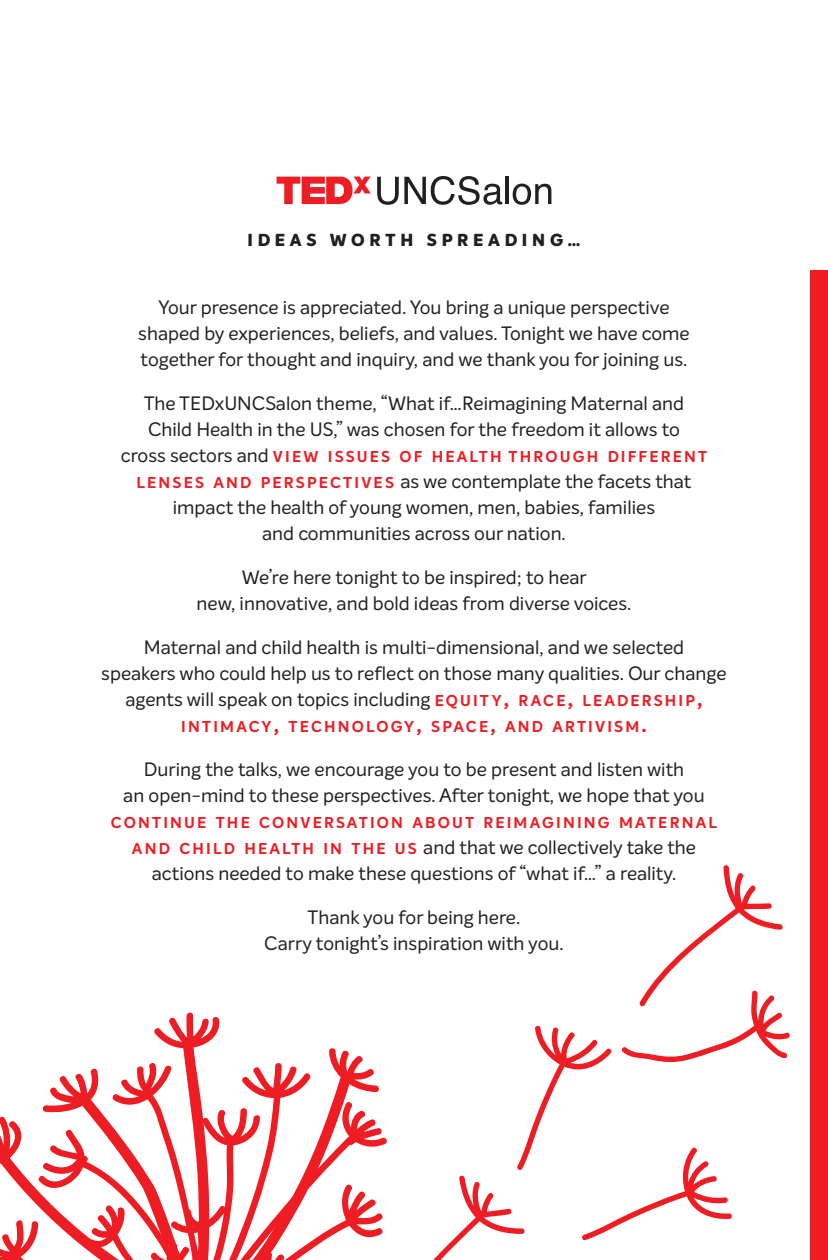
<style>
.page{position:relative;width:828px;height:1260px;background:#fff}
.page>*{position:absolute;margin:0;border:0;box-sizing:border-box;transform-origin:0 0}
.t1{font:19px/26px "Intelo Alt";color:#231f20;text-align:center}
.t2{font:800 17px "Intelo";letter-spacing:.275em;color:#231f20}
.t3{font:700 15.4px "Intelo";letter-spacing:.145em;color:#ee1d23}
.s1{font-family:"Intelo Alt";font-weight:400;font-size:19px;color:#231f20}
.s2{font-family:"Intelo";font-weight:700;font-size:15.4px;color:#ee1d23}
.s3{font-family:"Intelo";font-weight:700;font-size:22px;color:#ee1d23}
.s4{font-size:22px}
</style>
<div class="page">
<div style="left:810px;top:270px;width:18px;height:990px;background:#ee1d23"></div>
<svg style="left:154px;top:1012px;width:209px;height:49px"></svg>
<svg style="left:0;top:1061px;width:387px;height:199px"></svg>
<svg style="left:99px;top:1204px;width:200px;height:56px"></svg>
<svg style="left:433px;top:865px;width:357px;height:395px"></svg>
<svg style="left:277px;top:177px;width:94px;height:27px"></svg>
<svg style="left:377px;top:176px;width:125px;height:29px"></svg>
<hr style="left:506px;top:177px;width:3px;height:27px;background:#231f20">
<svg style="left:513px;top:184px;width:38px;height:21px"></svg>
<p class="t2" style="left:247px;top:229px;width:335px">IDEAS WORTH SPREADING…</p>
<p class="t1" style="left:138px;top:295px;width:553px">Your presence is appreciated. You bring a unique perspective shaped by experiences, beliefs, and values. Tonight we have come together for thought and inquiry, and we thank you for joining us.</p>
<p class="t1" style="left:144px;top:391px;width:542px;text-align:left">The TEDxUNCSalon theme, “What if…Reimagining Maternal and<br>Child Health in the US,” was chosen for the freedom it allows to</p>
<p class="t3" style="left:121px;top:447px;width:588px"><span class="s1">cross sectors and</span> VIEW ISSUES OF HEALTH THROUGH DIFFERENT</p>
<p class="t1" style="left:136px;top:469px;width:557px"><span class="s2">L E N S E S A N D P E R S P E C T I V E S</span> as we contemplate the facets that impact the health of young women, men, babies, families<br>and communities across our nation.</p>
<p class="t1" style="left:197px;top:565px;width:436px">We’re here tonight to be inspired; to hear<br>new, innovative, and bold ideas from diverse voices.</p>
<p class="t1" style="left:101px;top:635px;width:627px">Maternal and child health is multi-dimensional, and we selected<br>speakers who could help us to reflect on those many qualities. Our change agents will speak on topics including <span class="s2">E Q U I T Y</span><span class="s3">,</span> <span class="s2">R A C E</span><span class="s3">,</span> <span class="s2">L E A D E R S H I P</span><span class="s3">,</span></p>
<p class="t3" style="left:181px;top:717px;width:467px">INTIMACY<span class="s4">,</span> TECHNOLOGY<span class="s4">,</span> SPACE<span class="s4">,</span> AND ARTIVISM<span class="s4">.</span></p>
<p class="t1" style="left:123px;top:757px;width:583px">During the talks, we encourage you to be present and listen with<br>an open-mind to these perspectives. After tonight, we hope that you</p>
<p class="t3" style="left:111px;top:813px;width:608px">CONTINUE THE CONVERSATION ABOUT REIMAGINING MATERNAL</p>
<p class="t1" style="left:132px;top:835px;width:566px"><span class="s2">A N D C H I L D H E A LT H I N T H E U S</span> and that we collectively take the actions needed to make these questions of “what if…” a reality.</p>
<p class="t1" style="left:264px;top:905px;width:301px">Thank you for being here.<br>Carry tonight’s inspiration with you.</p>
</div>
